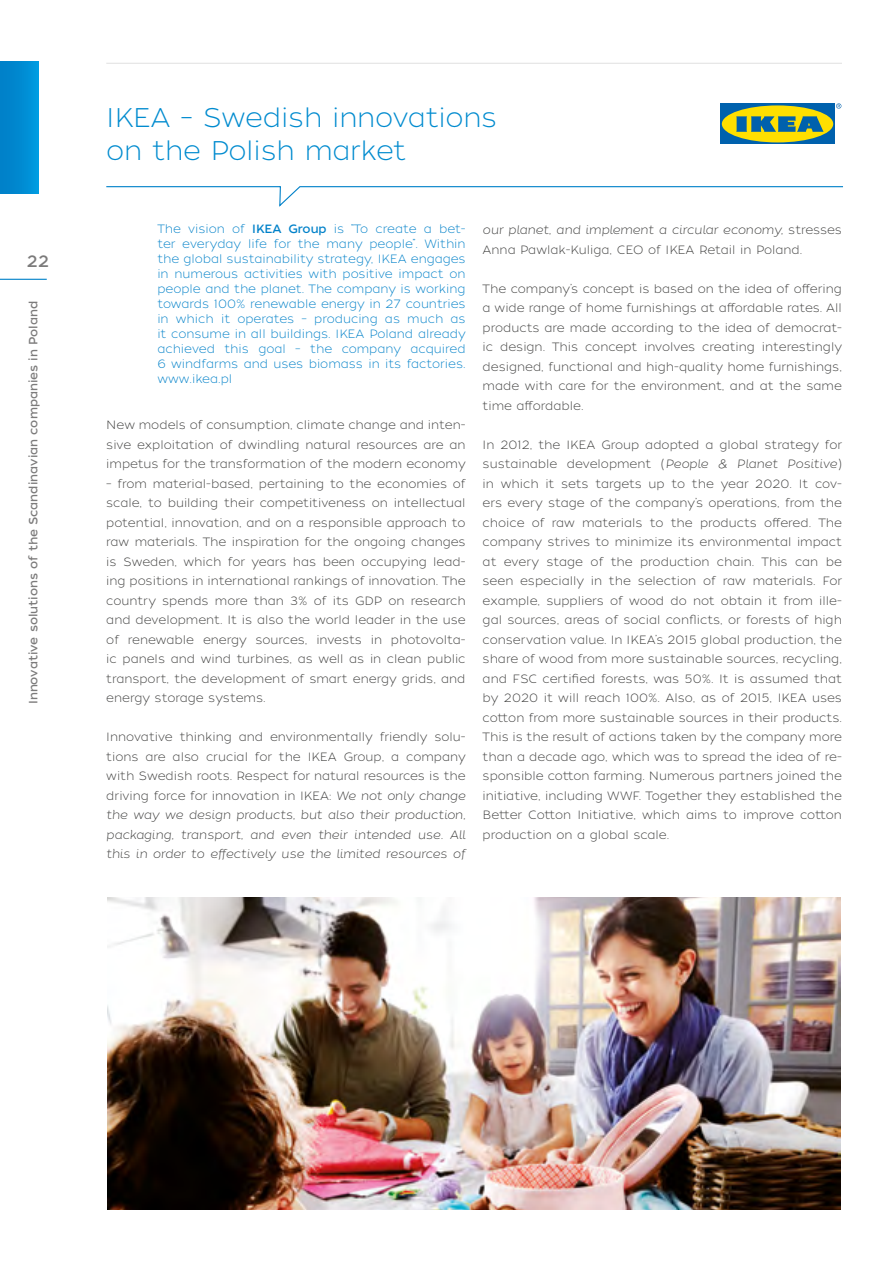
<style>
.page{position:relative;width:893px;height:1263px;background:#fff}
.page>*{position:absolute;margin:0;border:0;box-sizing:border-box;transform-origin:0 0}
.t1{font:27px/32.4px "Tide Sans 200 Lil Mondo";letter-spacing:-.01em;color:#008bcf}
.t2{font:16.5px "Tide Sans 400 Lil Dude";color:#7c7b7b}
.t3{font:12px/19.5px "Tide Sans 200 Lil Mondo";color:#3c3c3b;text-align:justify}
.t4{font:12px/15px "Tide Sans 200 Lil Mondo";color:#0081c9;text-align:justify}
.t5{font:12px "Tide Sans 400 Lil Dude";color:#7c7b7b}
.s1{font-family:"Tide Sans 400 Lil Dude"}
.s2{font-style:italic}
</style>
<div class="page">
<img style="left:107px;top:897px;width:734px;height:312px">
<hr style="left:0;top:279px;width:47px;height:1px;background:#0081c9">
<hr style="left:106px;top:63px;width:736px;height:1px;background:#e3e3e3">
<div style="left:0;top:62px;width:38px;height:131px;background:linear-gradient(to right,#007dc5,#0098de)"></div>
<svg style="left:106px;top:186px;width:737px;height:21px"></svg>
<svg style="left:836px;top:103px;width:5px;height:6px"></svg>
<div style="left:720px;top:104px;width:115px;height:40px;background:#0061ad"></div>
<div style="left:722px;top:105px;width:111px;height:37px;background:#ffdf00;border-radius:50%"></div>
<svg style="left:736px;top:116px;width:88px;height:16px"></svg>
<h2 class="t2" style="left:27px;top:250px;width:24px">22</h2>
<p class="t5" style="left:26px;top:704px;width:405px;rotate:-90deg">Innovative solutions of the Scandinavian companies in Poland</p>
<h1 class="t1" style="left:106px;top:102px;width:392px">IKEA – Swedish innovations on the Polish market</h1>
<p class="t4" style="left:157px;top:221px;width:310px">The vision of <span class="s1">IKEA Group</span> is “To create a bet&shy;ter everyday life for the many people”. Within the global sustainability strategy, IKEA engages in numerous activities with positive impact on people and the planet. The company is working towards 100% renewable energy in 27 countries in which it operates – producing as much as it consume in all buildings. IKEA Poland already achieved this goal – the company acquired 6 windfarms and uses biomass in its factories. www.ikea.pl</p>
<p class="t3" style="left:106px;top:416px;width:361px">New models of consumption, climate change and inten&shy;sive exploitation of dwindling natural resources are an impetus for the transformation of the modern economy</p>
<p class="t3" style="left:106px;top:474px;width:361px">– from material-based, pertaining to the economies of scale, to building their competitiveness on intellectual potential, innovation, and on a responsible approach to raw materials. The inspiration for the ongoing changes is Sweden, which for years has been occupying lead&shy;ing positions in international rankings of innovation. The country spends more than 3% of its GDP on research and development. It is also the world leader in the use of renewable energy sources, invests in photovolta&shy;ic panels and wind turbines, as well as in clean public transport, the development of smart energy grids, and energy storage systems.</p>
<p class="t3" style="left:106px;top:728px;width:361px">Innovative thinking and environmentally friendly solu&shy;tions are also crucial for the IKEA Group, a company with Swedish roots. Respect for natural resources is the driving force for innovation in IKEA: <span class="s2">We not only change the way we design products, but also their production, packaging, transport, and even their intended use. All this in order to effectively use the limited resources of</span></p>
<p class="t3" style="left:483px;top:221px;width:361px"><span class="s2">our planet, and implement a circular economy,</span> stresses<br>Anna Pawlak-Kuliga, CEO of IKEA Retail in Poland.</p>
<p class="t3" style="left:483px;top:279px;width:361px">The company’s concept is based on the idea of offering a wide range of home furnishings at affordable rates. All products are made according to the idea of democrat&shy;ic design. This concept involves creating interestingly designed, functional and high-quality home furnishings, made with care for the environment, and at the same time affordable.</p>
<p class="t3" style="left:483px;top:435px;width:361px">In 2012, the IKEA Group adopted a global strategy for sustainable development (<span class="s2">People &amp; Planet Positive</span>) in which it sets targets up to the year 2020. It cov&shy;ers every stage of the company’s operations, from the choice of raw materials to the products offered. The company strives to minimize its environmental impact at every stage of the production chain. This can be seen especially in the selection of raw materials. For example, suppliers of wood do not obtain it from ille&shy;gal sources, areas of social conflicts, or forests of high conservation value. In IKEA’s 2015 global production, the share of wood from more sustainable sources, recycling, and FSC certified forests, was 50%. It is assumed that by 2020 it will reach 100%. Also, as of 2015, IKEA uses cotton from more sustainable sources in their products.<br>This is the result of actions taken by the company more than a decade ago, which was to spread the idea of re&shy;sponsible cotton farming. Numerous partners joined the initiative, including WWF. Together they established the Better Cotton Initiative, which aims to improve cotton production on a global scale.</p>
</div>
